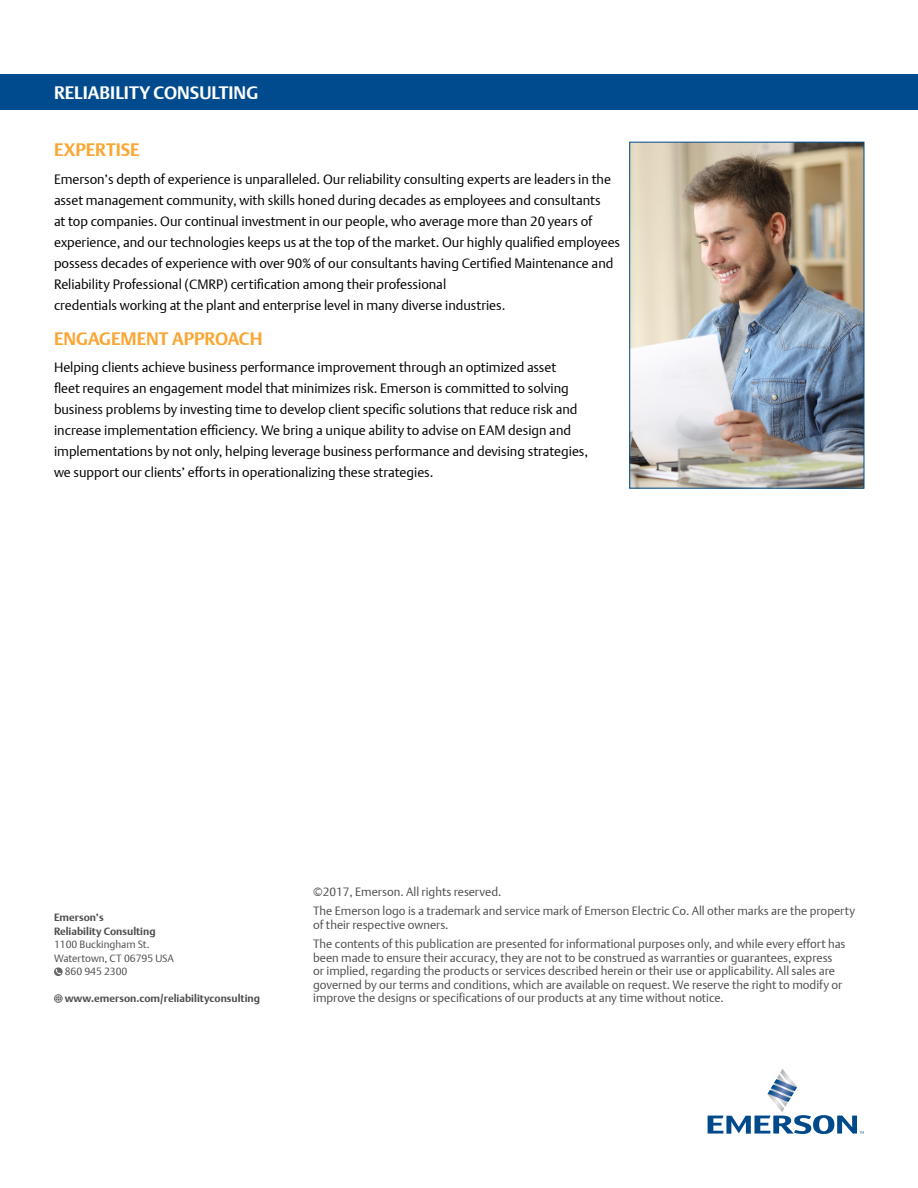
<style>
.page{position:relative;width:918px;height:1188px;background:#fff}
.page>*{position:absolute;margin:0;border:0;box-sizing:border-box;transform-origin:0 0}
.t1{font:700 18px "DTL Argo T";color:#faa634}
.t2{font:700 18px "DTL Argo T";color:#fff}
.t3{font:13.5px/21px "DTL Argo T Light";color:#000}
.t4{font:12px/13.5px "DTL Argo T Light";color:#4d4d4f}
.t5{font:700 10.5px/13.5px "DTL Argo T";color:#4d4d4f}
.t6{font:10.5px "DTL Argo T Light";color:#4d4d4f}
</style>
<div class="page">
<svg style="left:708px;top:1069px;width:156px;height:65px"></svg>
<div style="left:0;top:74px;width:918px;height:36px;background:#004b8d"></div>
<svg style="left:54px;top:967px;width:9px;height:9px"></svg>
<svg style="left:56px;top:969px;width:5px;height:6px"></svg>
<svg style="left:54px;top:994px;width:9px;height:9px"></svg>
<svg style="left:55px;top:995px;width:7px;height:7px"></svg>
<img style="left:631px;top:144px;width:231px;height:343px">
<div style="left:629px;top:142px;width:235px;height:347px;border:1px solid #004b8d"></div>
<h1 class="t2" style="left:54px;top:82px;width:206px">RELIABILITY CONSULTING</h1>
<h1 class="t1" style="left:54px;top:139px;width:87px">EXPERTISE</h1>
<p class="t3" style="left:54px;top:169px;width:568px">Emerson’s depth of experience is unparalleled. Our reliability consulting experts are leaders in the asset management community, with skills honed during decades as employees and consultants<br>at top companies. Our continual investment in our people, who average more than 20 years of experience, and our technologies keeps us at the top of the market. Our highly qualified employees possess decades of experience with over 90% of our consultants having Certified Maintenance and Reliability Professional (CMRP) certification among their professional<br>credentials working at the plant and enterprise level in many diverse industries.</p>
<h1 class="t1" style="left:54px;top:328px;width:210px">ENGAGEMENT APPROACH</h1>
<p class="t3" style="left:54px;top:357px;width:536px">Helping clients achieve business performance improvement through an optimized asset<br>fleet requires an engagement model that minimizes risk. Emerson is committed to solving business problems by investing time to develop client specific solutions that reduce risk and increase implementation efficiency. We bring a unique ability to advise on EAM design and implementations by not only, helping leverage business performance and devising strategies, we support our clients’ efforts in operationalizing these strategies.</p>
<p class="t5" style="left:54px;top:911px;width:103px">Emerson’s<br>Reliability Consulting</p>
<p class="t6" style="left:54px;top:938px;width:97px">1100 Buckingham St.</p>
<p class="t6" style="left:54px;top:952px;width:121px">Watertown, CT 06795 USA</p>
<p class="t6" style="left:65px;top:965px;width:64px">860 945 2300</p>
<p class="t5" style="left:65px;top:992px;width:197px">www.emerson.com/reliabilityconsulting</p>
<p class="t4" style="left:313px;top:882px;width:543px;line-height:19.5px">©2017, Emerson. All rights reserved.<br>The Emerson logo is a trademark and service mark of Emerson Electric Co. All other marks are the property</p>
<p class="t4" style="left:313px;top:915px;width:534px;line-height:19.5px">of their respective owners.<br>The contents of this publication are presented for informational purposes only, and while every effort has</p>
<p class="t4" style="left:313px;top:951px;width:531px">been made to ensure their accuracy, they are not to be construed as warranties or guarantees, express or implied, regarding the products or services described herein or their use or applicability. All sales are governed by our terms and conditions, which are available on request. We reserve the right to modify or improve the designs or specifications of our products at any time without notice.</p>
</div>
